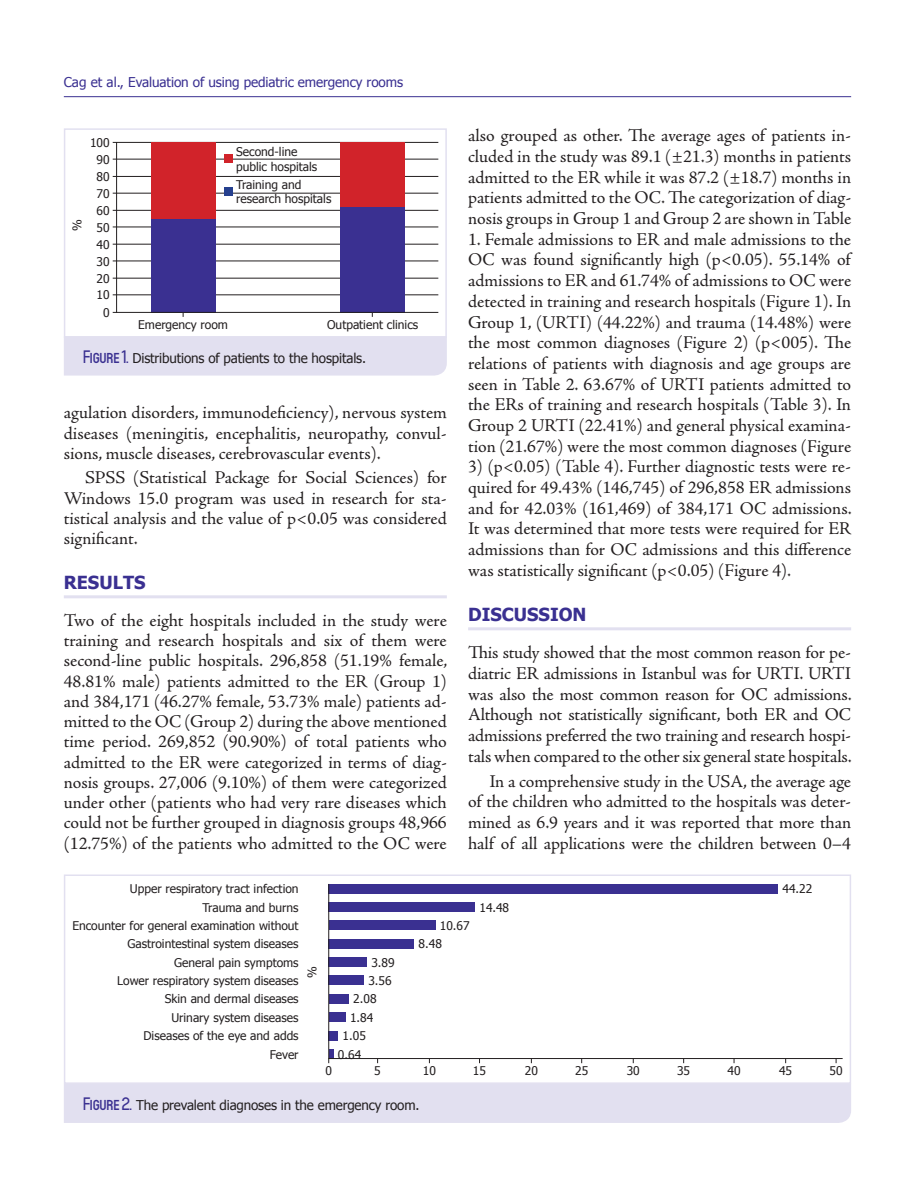
<style>
.page{position:relative;width:915px;height:1191px;background:#fff}
.page>*{position:absolute;margin:0;border:0;box-sizing:border-box;transform-origin:0 0}
.t1{font:18px/20.7px "Adobe Jenson Pro";letter-spacing:-.005em;color:#231f20;text-align:justify}
.t2{font:700 18px "Tahoma";color:#3a3091}
.t3{font:13.5px "Tahoma";letter-spacing:-.01em;color:#231f20}
.t4{font:13.5px "Tahoma";letter-spacing:-.005em;color:#3a3091}
.t5{font:12px/17px "Tahoma";color:#231f20}
.s1{font-family:"Circula";font-weight:500;font-size:18px;color:#3a3091}
</style>
<div class="page">
<hr style="left:64px;top:595px;width:382px;height:3px;background:#e2e0f0">
<hr style="left:468px;top:627px;width:382px;height:3px;background:#e2e0f0">
<hr style="left:64px;top:96px;width:786px;height:1px;background:#3a3091">
<div style="left:64px;top:128px;width:382px;height:209px;border:2px solid #e2e0f0"></div>
<div style="left:64px;top:336px;width:382px;height:39px;background:#e2e0f0"></div>
<hr style="left:117px;top:142px;width:321px;height:1px;background:#231f20">
<hr style="left:117px;top:159px;width:321px;height:1px;background:#231f20">
<hr style="left:117px;top:176px;width:321px;height:1px;background:#231f20">
<hr style="left:117px;top:193px;width:321px;height:1px;background:#231f20">
<hr style="left:117px;top:210px;width:321px;height:1px;background:#231f20">
<hr style="left:117px;top:226px;width:321px;height:1px;background:#231f20">
<hr style="left:117px;top:244px;width:321px;height:1px;background:#231f20">
<hr style="left:117px;top:260px;width:321px;height:1px;background:#231f20">
<hr style="left:117px;top:278px;width:321px;height:1px;background:#231f20">
<hr style="left:117px;top:294px;width:321px;height:1px;background:#231f20">
<hr style="left:116px;top:142px;width:1px;height:171px;background:#231f20">
<div style="left:151px;top:219px;width:64px;height:93px;background:#3a3091"></div>
<div style="left:151px;top:142px;width:64px;height:77px;background:#d1232a"></div>
<div style="left:224px;top:155px;width:9px;height:8px;background:#d1232a"></div>
<div style="left:224px;top:187px;width:9px;height:9px;background:#253f8e"></div>
<div style="left:340px;top:207px;width:64px;height:105px;background:#3a3091"></div>
<div style="left:340px;top:142px;width:64px;height:65px;background:#d1232a"></div>
<hr style="left:116px;top:312px;width:322px;height:1px;background:#231f20">
<div style="left:64px;top:874px;width:786px;height:210px;border:2px solid #e2e0f0"></div>
<div style="left:64px;top:1084px;width:786px;height:39px;background:#e2e0f0"></div>
<div style="left:328px;top:884px;width:449px;height:9px;background:#3a3091"></div>
<div style="left:328px;top:902px;width:147px;height:9px;background:#3a3091"></div>
<div style="left:328px;top:920px;width:107px;height:10px;background:#3a3091"></div>
<div style="left:328px;top:939px;width:86px;height:9px;background:#3a3091"></div>
<div style="left:328px;top:957px;width:39px;height:9px;background:#3a3091"></div>
<div style="left:328px;top:976px;width:36px;height:9px;background:#3a3091"></div>
<div style="left:328px;top:994px;width:20px;height:9px;background:#3a3091"></div>
<div style="left:328px;top:1012px;width:17px;height:9px;background:#3a3091"></div>
<div style="left:328px;top:1031px;width:10px;height:9px;background:#3a3091"></div>
<svg style="left:329px;top:1049px;width:4px;height:9px"></svg>
<hr style="left:328px;top:1058px;width:514px;height:1px;background:#231f20">
<hr style="left:328px;top:884px;width:1px;height:179px;background:#231f20">
<p class="t4" style="left:64px;top:73px;width:340px">Cag et al., Evaluation of using pediatric emergency rooms</p>
<p class="t5" style="left:68px;top:231px;width:13px;rotate:-90deg">%</p>
<p class="t5" style="left:90px;top:134px;width:21px;text-align:right">100<br>90<br>80<br>70<br>60<br>50<br>40<br>30<br>20<br>10<br>0</p>
<p class="t5" style="left:236px;top:144px;width:83px;line-height:14.4px">Second-line public hospitals</p>
<p class="t5" style="left:236px;top:177px;width:97px;line-height:14.4px">Training and research hospitals</p>
<p class="t5" style="left:138px;top:316px;width:91px">Emergency room</p>
<p class="t5" style="left:327px;top:316px;width:93px">Outpatient clinics</p>
<p class="t3" style="left:83px;top:349px;width:284px"><span class="s1">Figure 1.</span> Distributions of patients to the hospitals.</p>
<p class="t1" style="left:64px;top:403px;width:384px;line-height:20.2px">agulation disorders, immunodeficiency), nervous system diseases (meningitis, encephalitis, neuropathy, convul&shy;sions, muscle diseases, cerebrovascular events).</p>
<p class="t1" style="left:64px;top:468px;width:384px;line-height:20.2px;text-indent:21px">SPSS (Statistical Package for Social Sciences) for Windows 15.0 program was used in research for sta&shy;tistical analysis and the value of p&lt;0.05 was considered significant.</p>
<p class="t2" style="left:64px;top:569px;width:83px">RESULTS</p>
<p class="t1" style="left:64px;top:610px;width:385px;line-height:20.2px">Two of the eight hospitals included in the study were training and research hospitals and six of them were second-line public hospitals. 296,858 (51.19% female, 48.81% male) patients admitted to the ER (Group 1) and 384,171 (46.27% female, 53.73% male) patients ad&shy;mitted to the OC (Group 2) during the above mentioned time period. 269,852 (90.90%) of total patients who admitted to the ER were categorized in terms of diag&shy;nosis groups. 27,006 (9.10%) of them were categorized under other (patients who had very rare diseases which could not be further grouped in diagnosis groups 48,966 (12.75%) of the patients who admitted to the OC were</p>
<p class="t1" style="left:468px;top:126px;width:384px">also grouped as other. The average ages of patients in&shy;cluded in the study was 89.1 (±21.3) months in patients admitted to the ER while it was 87.2 (±18.7) months in patients admitted to the OC. The categorization of diag&shy;nosis groups in Group 1 and Group 2 are shown in Table</p>
<p class="t1" style="left:468px;top:229px;width:384px">1. Female admissions to ER and male admissions to the OC was found significantly high (p&lt;0.05). 55.14% of admissions to ER and 61.74% of admissions to OC were detected in training and research hospitals (Figure 1). In Group 1, (URTI) (44.22%) and trauma (14.48%) were the most common diagnoses (Figure 2) (p&lt;005). The relations of patients with diagnosis and age groups are seen in Table 2. 63.67% of URTI patients admitted to the ERs of training and research hospitals (Table 3). In Group 2 URTI (22.41%) and general physical examina&shy;tion (21.67%) were the most common diagnoses (Figure</p>
<p class="t1" style="left:468px;top:457px;width:385px">3) (p&lt;0.05) (Table 4). Further diagnostic tests were re&shy;quired for 49.43% (146,745) of 296,858 ER admissions and for 42.03% (161,469) of 384,171 OC admissions.<br>It was determined that more tests were required for ER admissions than for OC admissions and this difference was statistically significant (p&lt;0.05) (Figure 4).</p>
<p class="t2" style="left:468px;top:601px;width:120px">DISCUSSION</p>
<p class="t1" style="left:468px;top:642px;width:385px">This study showed that the most common reason for pe&shy;diatric ER admissions in Istanbul was for URTI. URTI was also the most common reason for OC admissions.<br>Although not statistically significant, both ER and OC admissions preferred the two training and research hospi&shy;tals when compared to the other six general state hospitals.</p>
<p class="t1" style="left:468px;top:771px;width:384px;text-indent:21px">In a comprehensive study in the USA, the average age of the children who admitted to the hospitals was deter&shy;mined as 6.9 years and it was reported that more than half of all applications were the children between 0–4</p>
<p class="t5" style="left:72px;top:879px;width:228px;line-height:18.5px;text-align:right">Upper respiratory tract infection<br>Trauma and burns<br>Encounter for general examination without<br>Gastrointestinal system diseases<br>General pain symptoms<br>Lower respiratory system diseases<br>Skin and dermal diseases<br>Urinary system diseases<br>Diseases of the eye and adds<br>Fever</p>
<p class="t5" style="left:303px;top:977px;width:13px;rotate:-90deg">%</p>
<p class="t5" style="left:371px;top:953px;width:25px">3.89</p>
<p class="t5" style="left:368px;top:971px;width:25px">3.56</p>
<p class="t5" style="left:353px;top:990px;width:25px">2.08</p>
<p class="t5" style="left:350px;top:1008px;width:25px">1.84</p>
<p class="t5" style="left:342px;top:1026px;width:25px">1.05</p>
<p class="t5" style="left:338px;top:1045px;width:25px">0.64</p>
<p class="t5" style="left:418px;top:915px;width:53px;line-height:18.5px;text-indent:21px">10.67<br>8.48</p>
<p class="t5" style="left:479px;top:898px;width:31px">14.48</p>
<p class="t5" style="left:782px;top:879px;width:31px">44.22</p>
<p class="t5" style="left:325px;top:1062px;width:8px">0</p>
<p class="t5" style="left:374px;top:1062px;width:8px">5</p>
<p class="t5" style="left:422px;top:1062px;width:15px">10</p>
<p class="t5" style="left:473px;top:1062px;width:15px">15</p>
<p class="t5" style="left:524px;top:1062px;width:15px">20</p>
<p class="t5" style="left:575px;top:1062px;width:15px">25</p>
<p class="t5" style="left:626px;top:1062px;width:15px">30</p>
<p class="t5" style="left:676px;top:1062px;width:15px">35</p>
<p class="t5" style="left:727px;top:1062px;width:15px">40</p>
<p class="t5" style="left:778px;top:1062px;width:15px">45</p>
<p class="t5" style="left:829px;top:1062px;width:15px">50</p>
<p class="t3" style="left:83px;top:1096px;width:338px"><span class="s1">Figure 2.</span> The prevalent diagnoses in the emergency room.</p>
</div>
